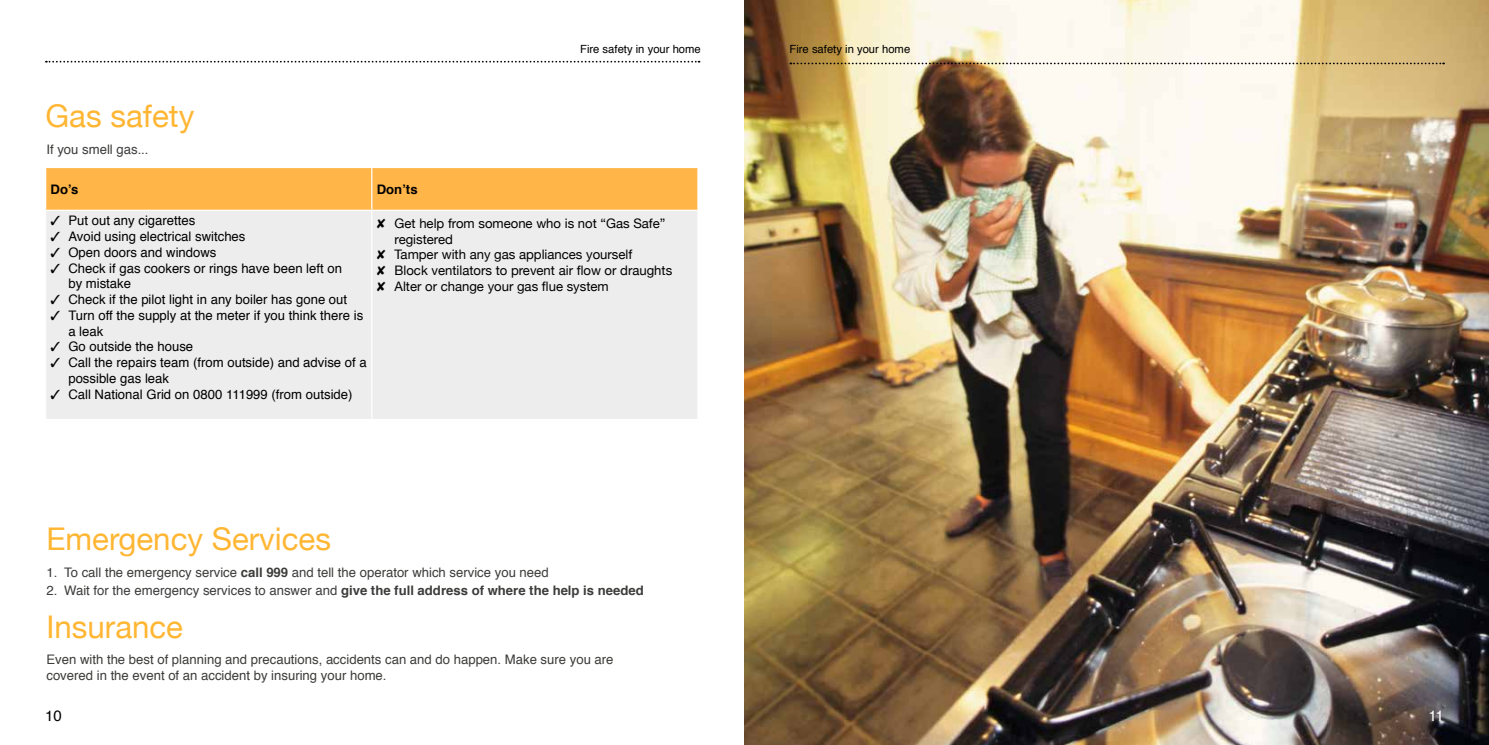
<style>
.page{position:relative;width:1489px;height:745px;background:#fff}
.page>*{position:absolute;margin:0;border:0;box-sizing:border-box;transform-origin:0 0}
.t1{font:31.25px "Helvetica Neue";color:#ffb633}
.t2{font:15px "Helvetica";color:#000}
.t3{font:15px "Helvetica";color:#fff}
.t4{font:13.12px/15.8px "Helvetica";color:#000}
.t5{font:13.12px/15.8px "Helvetica";color:#3c3c3b}
.t6{font:13.12px "Helvetica Neue";color:#000}
.t7{font:700 13.12px "Helvetica";color:#000}
.t8{font:11.25px "Helvetica";color:#000}
.s1{font-weight:700}
</style>
<div class="page">
<svg style="left:46px;top:61px;width:653px;height:2px"></svg>
<img style="left:744px;top:0;width:744px;height:744px">
<div style="left:46px;top:168px;width:651px;height:41px;background:#ffb548"></div>
<div style="left:46px;top:211px;width:651px;height:207px;background:#ededed"></div>
<hr style="left:371px;top:211px;width:1px;height:207px;background:#fff">
<hr style="left:371px;top:168px;width:1px;height:41px;background:#fff">
<svg style="left:790px;top:63px;width:653px;height:1px"></svg>
<h1 class="t1" style="left:46px;top:94px;width:150px">Gas safety</h1>
<p class="t5" style="left:46px;top:142px;width:104px">If you smell gas...</p>
<p class="t8" style="left:580px;top:40px;width:122px">Fire safety in your home</p>
<p class="t8" style="left:789px;top:40px;width:122px">Fire safety in your home</p>
<p class="t7" style="left:51px;top:178px;width:29px">Do’s</p>
<p class="t7" style="left:377px;top:178px;width:42px">Don’ts</p>
<p class="t4" style="left:51px;top:213px;width:146px">✓ Put out any cigarettes</p>
<p class="t4" style="left:51px;top:229px;width:196px">✓ Avoid using electrical switches</p>
<p class="t4" style="left:51px;top:244px;width:167px">✓ Open doors and windows</p>
<p class="t4" style="left:68px;top:260px;width:275px;text-indent:-18px">✓ Check if gas cookers or rings have been left on by mistake</p>
<p class="t4" style="left:51px;top:292px;width:298px">✓ Check if the pilot light in any boiler has gone out</p>
<p class="t4" style="left:68px;top:307px;width:296px;text-indent:-18px">✓ Turn off the supply at the meter if you think there is a leak</p>
<p class="t4" style="left:51px;top:339px;width:144px">✓ Go outside the house</p>
<p class="t4" style="left:68px;top:355px;width:300px;text-indent:-18px">✓ Call the repairs team (from outside) and advise of a possible gas leak</p>
<p class="t4" style="left:51px;top:386px;width:303px">✓ Call National Grid on 0800 111999 (from outside)</p>
<p class="t6" style="left:377px;top:213px;width:290px">✘ Get help from someone who is not “Gas Safe”</p>
<p class="t6" style="left:394px;top:229px;width:60px">registered</p>
<p class="t6" style="left:377px;top:245px;width:257px">✘ Tamper with any gas appliances yourself</p>
<p class="t6" style="left:377px;top:261px;width:297px">✘ Block ventilators to prevent air flow or draughts</p>
<p class="t6" style="left:377px;top:276px;width:233px">✘ Alter or change your gas flue system</p>
<h1 class="t1" style="left:46px;top:516px;width:286px">Emergency Services</h1>
<p class="t5" style="left:46px;top:564px;width:504px">1. To call the emergency service <span class="s1">call 999</span> and tell the operator which service you need</p>
<p class="t5" style="left:46px;top:583px;width:599px">2. Wait for the emergency services to answer and <span class="s1">give the full address of where the help is needed</span></p>
<h1 class="t1" style="left:46px;top:604px;width:138px">Insurance</h1>
<p class="t5" style="left:46px;top:651px;width:568px">Even with the best of planning and precautions, accidents can and do happen. Make sure you are covered in the event of an accident by insuring your home.</p>
<p class="t2" style="left:45px;top:703px;width:18px">10</p>
<p class="t3" style="left:1428px;top:703px;width:17px">11</p>
</div>
